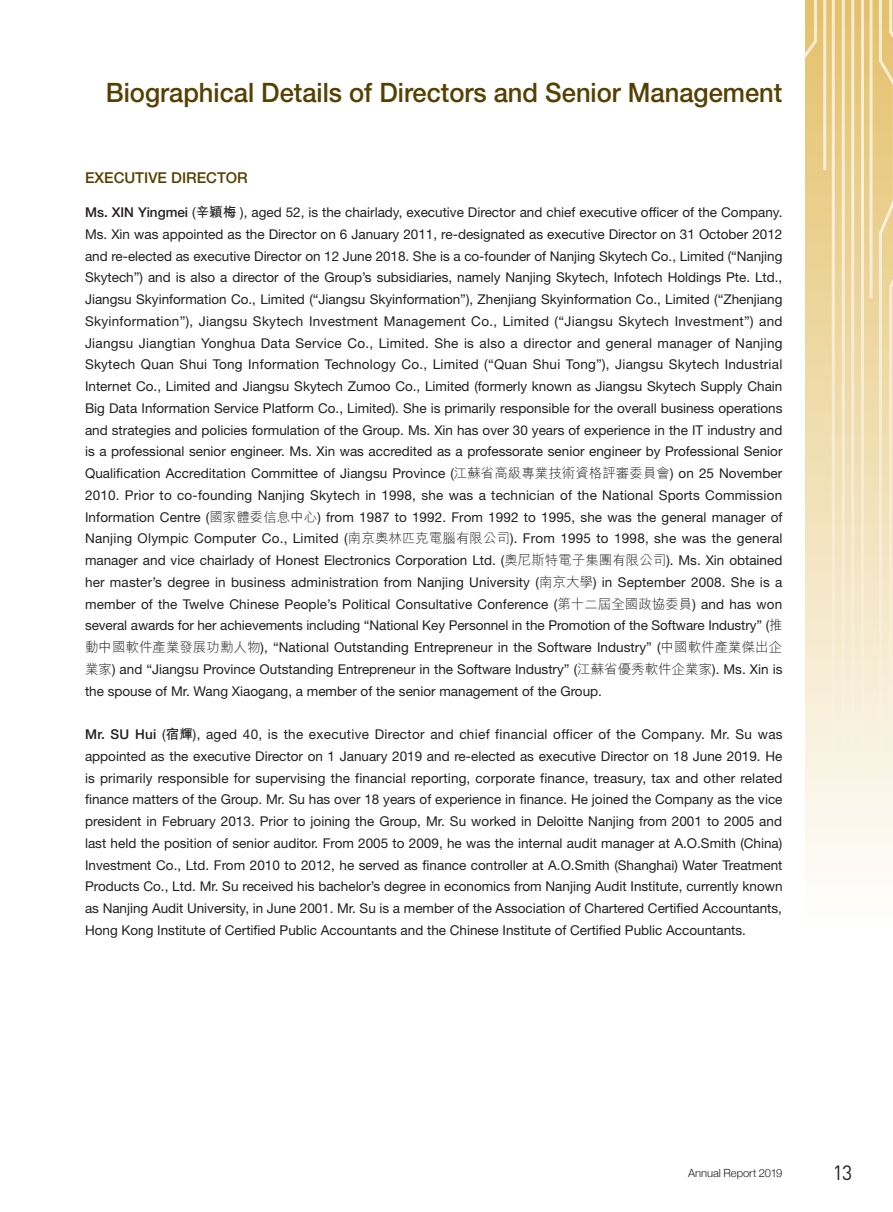
<style>
.page{position:relative;width:893px;height:1212px;background:#fff}
.page>*{position:absolute;margin:0;border:0;box-sizing:border-box;transform-origin:0 0}
.t1{font:500 26.85px "Helvetica Neue LT Std";color:#564000;scale:.95 1}
.t2{font:20.4px "DIN";color:#231f20;scale:.95 1}
.t3{font:500 15px "Helvetica Neue LT Std";color:#564000}
.t4{font:13.5px/21.8px "Helvetica Neue LT Std";color:#231f20;text-align:justify}
.t5{font:300 11.25px "Helvetica Neue";letter-spacing:-.005em;color:#231f20}
.s1{font-weight:500}
.s2{font-family:"M Hei HK";font-weight:700}
.s3{font-family:"M Hei HK";font-weight:300}
</style>
<div class="page">
<svg style="left:805px;top:0;width:88px;height:868px;background:#f1e1b8"></svg>
<h1 class="t1" style="left:106px;top:76px;width:714px">Biographical Details of Directors and Senior Management</h1>
<p class="t3" style="left:85px;top:168px;width:20px">Executive</p>
<p class="t3" style="left:171px;top:168px;width:22px">Director</p>
<p class="t4" style="left:85px;top:201px;width:699px"><span class="s1">Ms. XIN Yingmei</span> (<span class="s2">辛穎梅</span> ), aged 52, is the chairlady, executive Director and chief executive officer of the Company.<br>Ms. Xin was appointed as the Director on 6 January 2011, re-designated as executive Director on 31 October 2012 and re-elected as executive Director on 12 June 2018. She is a co-founder of Nanjing Skytech Co., Limited (“Nanjing Skytech”) and is also a director of the Group’s subsidiaries, namely Nanjing Skytech, Infotech Holdings Pte. Ltd., Jiangsu Skyinformation Co., Limited (“Jiangsu Skyinformation”), Zhenjiang Skyinformation Co., Limited (“Zhenjiang Skyinformation”), Jiangsu Skytech Investment Management Co., Limited (“Jiangsu Skytech Investment”) and Jiangsu Jiangtian Yonghua Data Service Co., Limited. She is also a director and general manager of Nanjing Skytech Quan Shui Tong Information Technology Co., Limited (“Quan Shui Tong”), Jiangsu Skytech Industrial Internet Co., Limited and Jiangsu Skytech Zumoo Co., Limited (formerly known as Jiangsu Skytech Supply Chain Big Data Information Service Platform Co., Limited). She is primarily responsible for the overall business operations and strategies and policies formulation of the Group. Ms. Xin has over 30 years of experience in the IT industry and is a professional senior engineer. Ms. Xin was accredited as a professorate senior engineer by Professional Senior Qualification Accreditation Committee of Jiangsu Province (<span class="s3">江蘇省高級專業技術資格評審委員會</span>) on 25 November 2010. Prior to co-founding Nanjing Skytech in 1998, she was a technician of the National Sports Commission Information Centre (<span class="s3">國家體委信息中心</span>) from 1987 to 1992. From 1992 to 1995, she was the general manager of Nanjing Olympic Computer Co., Limited (<span class="s3">南京奧林匹克電腦有限公司</span>). From 1995 to 1998, she was the general manager and vice chairlady of Honest Electronics Corporation Ltd. (<span class="s3">奧尼斯特電子集團有限公司</span>). Ms. Xin obtained her master’s degree in business administration from Nanjing University (<span class="s3">南京大學</span>) in September 2008. She is a member of the Twelve Chinese People’s Political Consultative Conference (<span class="s3">第十二屆全國政協委員</span>) and has won several awards for her achievements including “National Key Personnel in the Promotion of the Software Industry” (<span class="s3">推動中國軟件產業發展功勳人物</span>), “National Outstanding Entrepreneur in the Software Industry” (<span class="s3">中國軟件產業傑出企業家</span>) and “Jiangsu Province Outstanding Entrepreneur in the Software Industry” (<span class="s3">江蘇省優秀軟件企業家</span>). Ms. Xin is the spouse of Mr. Wang Xiaogang, a member of the senior management of the Group.</p>
<p class="t4" style="left:85px;top:723px;width:699px"><span class="s1">Mr. SU Hui</span> (<span class="s2">宿輝</span>), aged 40, is the executive Director and chief financial officer of the Company. Mr. Su was appointed as the executive Director on 1 January 2019 and re-elected as executive Director on 18 June 2019. He is primarily responsible for supervising the financial reporting, corporate finance, treasury, tax and other related finance matters of the Group. Mr. Su has over 18 years of experience in finance. He joined the Company as the vice president in February 2013. Prior to joining the Group, Mr. Su worked in Deloitte Nanjing from 2001 to 2005 and last held the position of senior auditor. From 2005 to 2009, he was the internal audit manager at A.O.Smith (China)<br>Investment Co., Ltd. From 2010 to 2012, he served as finance controller at A.O.Smith (Shanghai) Water Treatment Products Co., Ltd. Mr. Su received his bachelor’s degree in economics from Nanjing Audit Institute, currently known as Nanjing Audit University, in June 2001. Mr. Su is a member of the Association of Chartered Certified Accountants, Hong Kong Institute of Certified Public Accountants and the Chinese Institute of Certified Public Accountants.</p>
<p class="t5" style="left:688px;top:1164px;width:96px">Annual Report 2019</p>
<h2 class="t2" style="left:833px;top:1159px;width:22px">13</h2>
</div>
